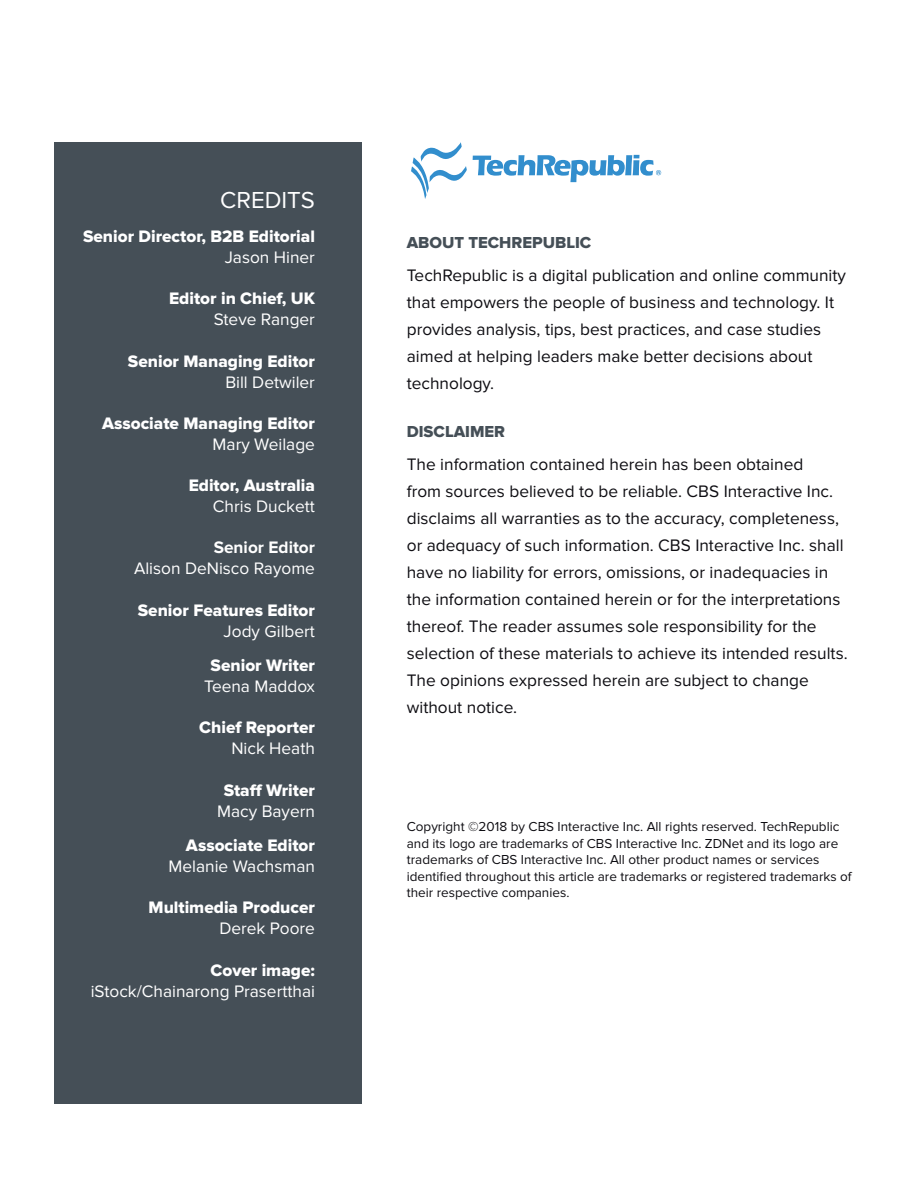
<style>
.page{position:relative;width:918px;height:1188px;background:#fff}
.page>*{position:absolute;margin:0;border:0;box-sizing:border-box;transform-origin:0 0}
.Body{font:24px "Proxima Nova";color:#fff}
.t1{font:17.25px/27px "Proxima Nova";color:#0e0d12}
.Body-2{font:17.25px/21px "Proxima Nova Extrabld";color:#fff;text-align:right}
.Body-3{font:17.25px/21px "Proxima Nova";color:#fff;text-align:right}
.t2{font:16.5px "Proxima Nova Extrabld";color:#454f57}
.t3{font:13.5px/16.5px "Proxima Nova";color:#0e0d12}
.s1{font-family:"Proxima Nova"}
.s2{font-weight:700}
.s3{font-family:"Proxima Nova Extrabld"}
</style>
<div class="page">
<svg style="left:411px;top:142px;width:56px;height:57px"></svg>
<svg style="left:473px;top:155px;width:188px;height:27px"></svg>
<div style="left:54px;top:142px;width:308px;height:961px;background:#454f57"></div>
<p class="Body" style="left:220px;top:186px;width:96px">CREDITS</p>
<p class="Body-2" style="left:83px;top:226px;width:233px">Senior Director, B2B Editorial<br><span class="s1">Jason Hiner</span></p>
<p class="Body-2" style="left:169px;top:289px;width:147px">Editor in Chief, UK</p>
<p class="Body-3" style="left:214px;top:309px;width:103px">Steve Ranger</p>
<p class="Body-2" style="left:128px;top:351px;width:189px">Senior Managing Editor</p>
<p class="Body-3" style="left:225px;top:372px;width:91px">Bill Detwiler</p>
<p class="Body-2" style="left:102px;top:413px;width:214px">Associate Managing Editor<br><span class="s1">Mary Weilage</span></p>
<p class="Body-2" style="left:189px;top:475px;width:128px">Editor, Australia</p>
<p class="Body-3" style="left:213px;top:496px;width:104px">Chris Duckett</p>
<p class="Body-3" style="left:134px;top:537px;width:182px"><span class="s2">Senior Editor<br></span>Alison DeNisco Rayome</p>
<p class="Body-2" style="left:138px;top:600px;width:179px">Senior Features Editor</p>
<p class="Body-3" style="left:224px;top:621px;width:93px">Jody Gilbert</p>
<p class="Body-2" style="left:211px;top:655px;width:106px">Senior Writer</p>
<p class="Body-3" style="left:204px;top:676px;width:112px">Teena Maddox</p>
<p class="Body-2" style="left:199px;top:718px;width:117px">Chief Reporter</p>
<p class="Body-3" style="left:231px;top:738px;width:85px">Nick Heath</p>
<p class="Body-2" style="left:224px;top:780px;width:93px">Staff Writer</p>
<p class="Body-3" style="left:217px;top:801px;width:99px">Macy Bayern</p>
<p class="Body-2" style="left:186px;top:835px;width:131px">Associate Editor</p>
<p class="Body-3" style="left:169px;top:856px;width:148px">Melanie Wachsman</p>
<p class="Body-2" style="left:149px;top:898px;width:168px">Multimedia Producer</p>
<p class="Body-3" style="left:219px;top:918px;width:97px">Derek Poore</p>
<p class="Body-3" style="left:91px;top:960px;width:226px"><span class="s3">Cover image: </span>iStock/Chainarong Prasertthai</p>
<p class="t2" style="left:407px;top:233px;width:186px">ABOUT TECHREPUBLIC</p>
<p class="t1" style="left:407px;top:262px;width:441px">TechRepublic is a digital publication and online community that empowers the people of business and technology. It provides analysis, tips, best practices, and case studies aimed at helping leaders make better decisions about technology.</p>
<p class="t2" style="left:407px;top:422px;width:100px">DISCLAIMER</p>
<p class="t1" style="left:407px;top:451px;width:442px">The information contained herein has been obtained<br>from sources believed to be reliable. CBS Interactive Inc. disclaims all warranties as to the accuracy, completeness, or adequacy of such information. CBS Interactive Inc. shall have no liability for errors, omissions, or inadequacies in the information contained herein or for the interpretations thereof. The reader assumes sole responsibility for the selection of these materials to achieve its intended results.<br>The opinions expressed herein are subject to change without notice.</p>
<p class="t3" style="left:407px;top:819px;width:447px">Copyright ©2018 by CBS Interactive Inc. All rights reserved. TechRepublic and its logo are trademarks of CBS Interactive Inc. ZDNet and its logo are trademarks of CBS Interactive Inc. All other product names or services identified throughout this article are trademarks or registered trademarks of their respective companies.</p>
</div>
